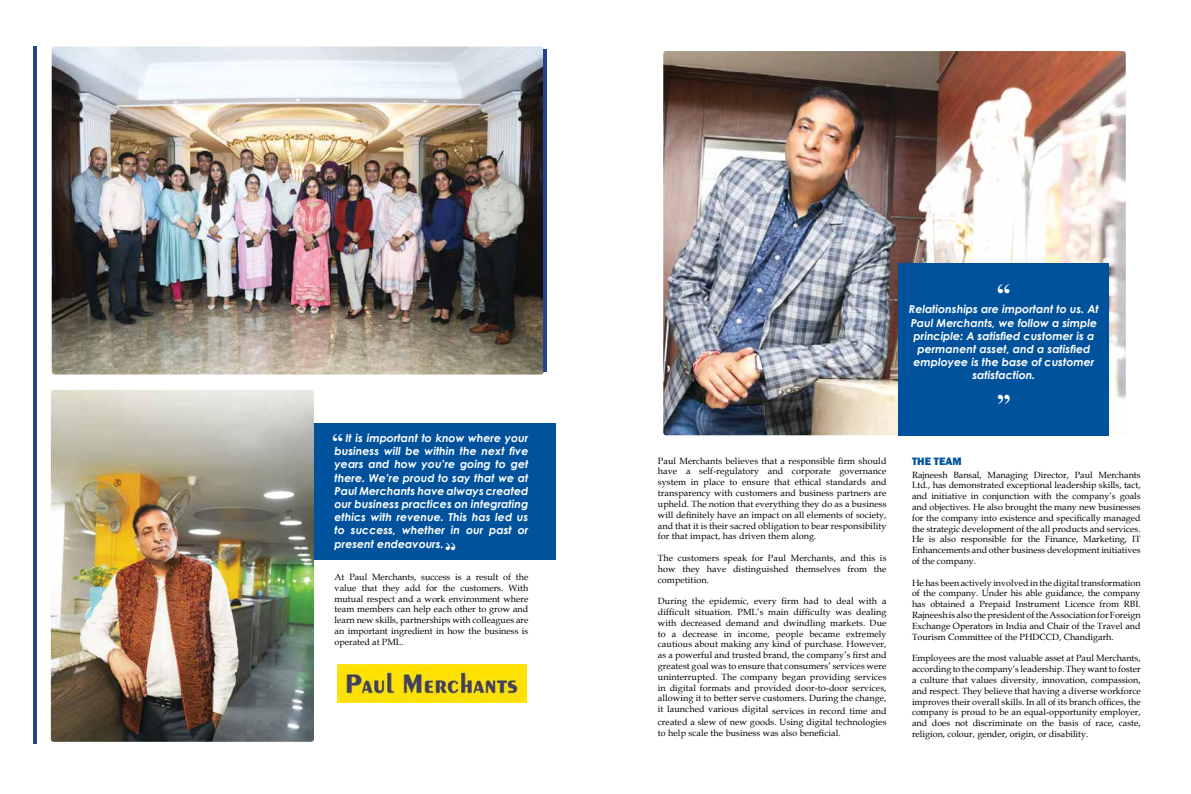
<style>
.page{position:relative;width:1191px;height:794px;background:#fff}
.page>*{position:absolute;margin:0;border:0;box-sizing:border-box;transform-origin:0 0}
.t1{font:700 34.5px "Aparajita";color:#fff}
.t2{font:700 27.9px "Aparajita";color:#fff}
.t3{font:italic 700 11px/13.2px "Century Gothic";color:#fff;text-align:justify}
.t4{font:800 11px "Franklin Gothic";color:#00529c}
.t5{font:9px/10.8px "Book Antiqua";letter-spacing:.01em;color:#000;text-align:justify}
</style>
<div class="page">
<div style="left:240px;top:423px;width:316px;height:137px;background:#00529c"></div>
<img style="left:52px;top:46px;width:492px;height:328px">
<img style="left:51px;top:390px;width:263px;height:352px">
<img style="left:663px;top:51px;width:462px;height:384px">
<hr style="left:34px;top:46px;width:3px;height:697px;background:#25408f">
<hr style="left:543px;top:49px;width:3px;height:323px;background:#25408f">
<div style="left:898px;top:262px;width:210px;height:173px;background:#00529c"></div>
<img style="left:338px;top:665px;width:188px;height:37px">
<p class="t3" style="left:334px;top:431px;width:195px;text-indent:11px">It is important to know where your business will be within the next five years and how you’re going to get there. We’re proud to say that we at Paul Merchants have always created our business practices on integrating ethics with revenue. This has led us to success, whether in our past or present endeavours.</p>
<p class="t5" style="left:334px;top:571px;width:195px">At Paul Merchants, success is a result of the value that they add for the customers. With mutual respect and a work environment where team members can help each other to grow and learn new skills, partnerships with colleagues are an important ingredient in how the business is operated at PML.</p>
<h2 class="t2" style="left:332px;top:424px;width:13px">“</h2>
<p class="t5" style="left:658px;top:455px;width:230px">Paul Merchants believes that a responsible firm should have a self-regulatory and corporate governance system in place to ensure that ethical standards and transparency with customers and business partners are upheld. The notion that everything they do as a business will definitely have an impact on all elements of society, and that it is their sacred obligation to bear responsibility for that impact, has driven them along.</p>
<p class="t5" style="left:658px;top:552px;width:230px">The customers speak for Paul Merchants, and this is how they have distinguished themselves from the competition.</p>
<p class="t5" style="left:658px;top:595px;width:230px">During the epidemic, every firm had to deal with a difficult situation. PML’s main difficulty was dealing with decreased demand and dwindling markets. Due to a decrease in income, people became extremely cautious about making any kind of purchase. However, as a powerful and trusted brand, the company’s first and greatest goal was to ensure that consumers’ services were uninterrupted. The company began providing services in digital formats and provided door-to-door services, allowing it to better serve customers. During the change, it launched various digital services in record time and</p>
<p class="t5" style="left:658px;top:716px;width:230px">created a slew of new goods. Using digital technologies to help scale the business was also beneficial.</p>
<h1 class="t1" style="left:997px;top:272px;width:15px">“</h1>
<p class="t3" style="left:909px;top:302px;width:191px;text-align:center">Relationships are important to us. At<br>Paul Merchants, we follow a simple principle: A satisfied customer is a permanent asset, and a satisfied employee is the base of customer satisfaction.</p>
<h1 class="t1" style="left:1011px;top:416px;width:15px;rotate:-180deg">“</h1>
<p class="t4" style="left:912px;top:454px;width:51px">THE TEAM</p>
<p class="t5" style="left:912px;top:469px;width:230px">Rajneesh Bansal, Managing Director, Paul Merchants Ltd., has demonstrated exceptional leadership skills, tact, and initiative in conjunction with the company’s goals and objectives. He also brought the many new businesses for the company into existence and specifically managed the strategic development of the all products and services.<br>He is also responsible for the Finance, Marketing, IT Enhancements and other business development initiatives of the company.</p>
<p class="t5" style="left:912px;top:577px;width:230px">He has been actively involved in the digital transformation of the company. Under his able guidance, the company has obtained a Prepaid Instrument Licence from RBI.<br>Rajneesh is also the president of the Association for Foreign Exchange Operators in India and Chair of the Travel and Tourism Committee of the PHDCCD, Chandigarh.</p>
<p class="t5" style="left:912px;top:652px;width:230px">Employees are the most valuable asset at Paul Merchants, according to the company’s leadership. They want to foster a culture that values diversity, innovation, compassion, and respect. They believe that having a diverse workforce improves their overall skills. In all of its branch offices, the company is proud to be an equal-opportunity employer, and does not discriminate on the basis of race, caste, religion, colour, gender, origin, or disability.</p>
</div>
